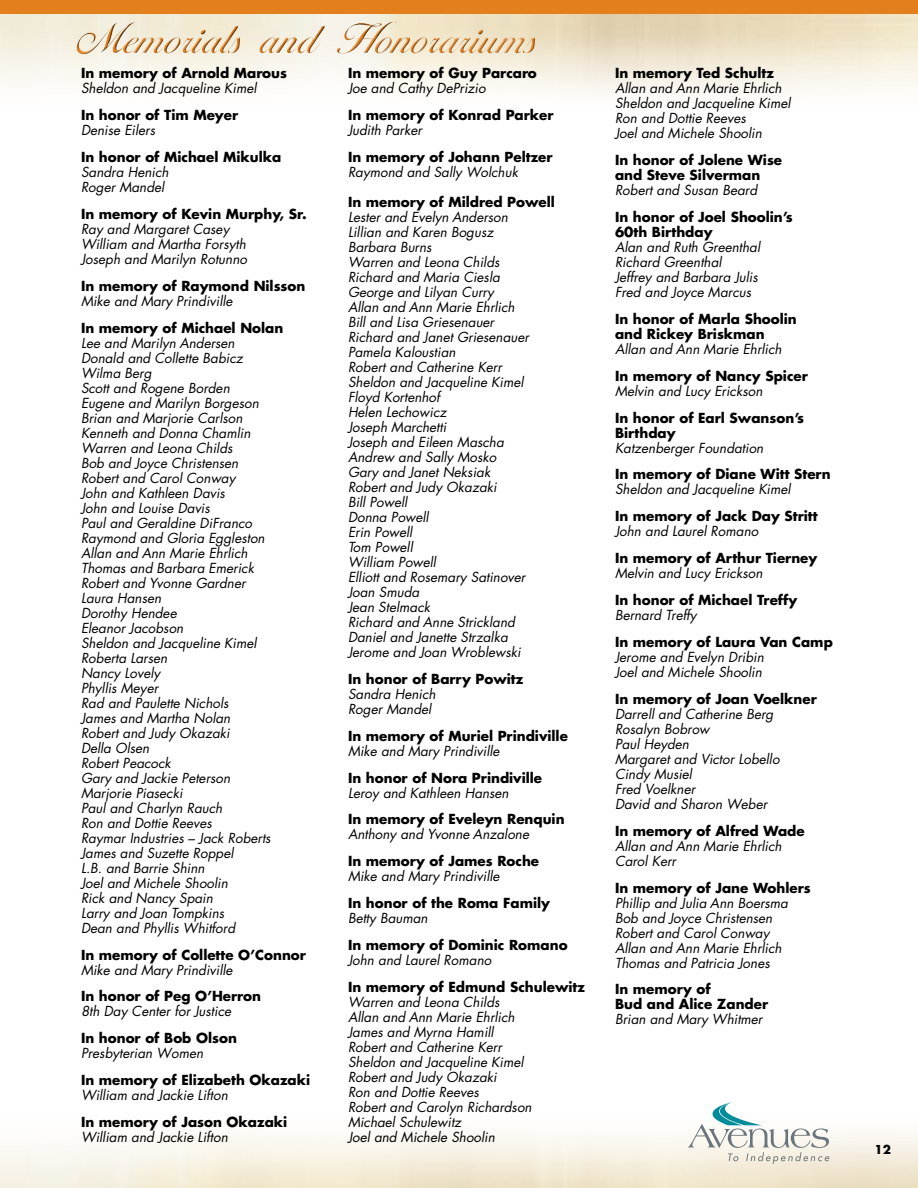
<style>
.page{position:relative;width:918px;height:1188px;background:#fff}
.page>*{position:absolute;margin:0;border:0;box-sizing:border-box;transform-origin:0 0}
.t1{font:60px "Margaret";color:#e37f1c}
.t2{font:italic 13.5px/15px "Futura";color:#000}
.t3{font:700 13.5px/15px "Futura";color:#000}
.t4{font:700 12px "Futura";color:#000}
</style>
<div class="page">
<svg style="left:688px;top:1102px;width:142px;height:62px"></svg>
<div style="left:75px;top:20px;width:462px;height:33px;background:#fff;opacity:.75"></div>
<div style="left:75px;top:22px;width:462px;height:33px;background:#000;opacity:.75"></div>
<div style="left:0;top:0;width:918px;height:14px;background:#e37f1c"></div>
<h1 class="t1" style="left:81px;top:9px;width:462px">Memorials and Honorariums</h1>
<p class="t3" style="left:81px;top:65px;width:207px">In memory of Arnold Marous</p>
<p class="t2" style="left:81px;top:81px;width:177px">Sheldon and Jacqueline Kimel</p>
<p class="t3" style="left:81px;top:107px;width:159px">In honor of Tim Meyer</p>
<p class="t2" style="left:81px;top:123px;width:76px">Denise Eilers</p>
<p class="t3" style="left:81px;top:149px;width:202px">In honor of Michael Mikulka</p>
<p class="t2" style="left:81px;top:164px;width:89px">Sandra Henich<br>Roger Mandel</p>
<p class="t3" style="left:81px;top:206px;width:227px">In memory of Kevin Murphy, Sr.</p>
<p class="t2" style="left:81px;top:221px;width:168px">Ray and Margaret Casey<br>William and Martha Forsyth<br>Joseph and Marilyn Rotunno</p>
<p class="t3" style="left:81px;top:278px;width:226px">In memory of Raymond Nilsson</p>
<p class="t2" style="left:81px;top:293px;width:153px">Mike and Mary Prindiville</p>
<p class="t3" style="left:81px;top:320px;width:204px">In memory of Michael Nolan</p>
<p class="t2" style="left:81px;top:335px;width:191px">Lee and Marilyn Andersen<br>Donald and Collette Babicz<br>Wilma Berg<br>Scott and Rogene Borden<br>Eugene and Marilyn Borgeson<br>Brian and Marjorie Carlson<br>Kenneth and Donna Chamlin<br>Warren and Leona Childs<br>Bob and Joyce Christensen<br>Robert and Carol Conway<br>John and Kathleen Davis<br>John and Louise Davis<br>Paul and Geraldine DiFranco<br>Raymond and Gloria Eggleston<br>Allan and Ann Marie Ehrlich<br>Thomas and Barbara Emerick<br>Robert and Yvonne Gardner<br>Laura Hansen<br>Dorothy Hendee<br>Eleanor Jacobson<br>Sheldon and Jacqueline Kimel<br>Roberta Larsen<br>Nancy Lovely<br>Phyllis Meyer<br>Rad and Paulette Nichols<br>James and Martha Nolan<br>Robert and Judy Okazaki<br>Della Olsen<br>Robert Peacock<br>Gary and Jackie Peterson<br>Marjorie Piasecki<br>Paul and Charlyn Rauch<br>Ron and Dottie Reeves<br>Raymar Industries – Jack Roberts<br>James and Suzette Roppel<br>L.B. and Barrie Shinn<br>Joel and Michele Shoolin<br>Rick and Nancy Spain<br>Larry and Joan Tompkins<br>Dean and Phyllis Whitford</p>
<p class="t3" style="left:81px;top:947px;width:226px">In memory of Collette O’Connor</p>
<p class="t2" style="left:81px;top:962px;width:153px">Mike and Mary Prindiville</p>
<p class="t3" style="left:81px;top:988px;width:182px">In honor of Peg O’Herron</p>
<p class="t2" style="left:81px;top:1004px;width:152px">8th Day Center for Justice</p>
<p class="t3" style="left:81px;top:1030px;width:157px">In honor of Bob Olson</p>
<p class="t2" style="left:81px;top:1046px;width:124px">Presbyterian Women</p>
<p class="t3" style="left:81px;top:1072px;width:231px">In memory of Elizabeth Okazaki</p>
<p class="t2" style="left:81px;top:1088px;width:148px">William and Jackie Lifton</p>
<p class="t3" style="left:81px;top:1114px;width:208px">In memory of Jason Okazaki</p>
<p class="t2" style="left:81px;top:1129px;width:148px">William and Jackie Lifton</p>
<p class="t3" style="left:348px;top:65px;width:190px">In memory of Guy Parcaro</p>
<p class="t2" style="left:348px;top:81px;width:139px">Joe and Cathy DePrizio</p>
<p class="t3" style="left:348px;top:107px;width:207px">In memory of Konrad Parker</p>
<p class="t2" style="left:348px;top:122px;width:75px">Judith Parker</p>
<p class="t3" style="left:348px;top:149px;width:206px">In memory of Johann Peltzer</p>
<p class="t2" style="left:348px;top:164px;width:172px">Raymond and Sally Wolchuk</p>
<p class="t3" style="left:348px;top:194px;width:208px">In memory of Mildred Powell</p>
<p class="t2" style="left:348px;top:209px;width:182px">Lester and Evelyn Anderson<br>Lillian and Karen Bogusz<br>Barbara Burns<br>Warren and Leona Childs<br>Richard and Maria Ciesla<br>George and Lilyan Curry<br>Allan and Ann Marie Ehrlich<br>Bill and Lisa Griesenauer<br>Richard and Janet Griesenauer<br>Pamela Kaloustian<br>Robert and Catherine Kerr<br>Sheldon and Jacqueline Kimel<br>Floyd Kortenhof<br>Helen Lechowicz<br>Joseph Marchetti<br>Joseph and Eileen Mascha<br>Andrew and Sally Mosko<br>Gary and Janet Neksiak<br>Robert and Judy Okazaki<br>Bill Powell<br>Donna Powell<br>Erin Powell<br>Tom Powell<br>William Powell<br>Elliott and Rosemary Satinover<br>Joan Smuda<br>Jean Stelmack<br>Richard and Anne Strickland<br>Daniel and Janette Strzalka<br>Jerome and Joan Wroblewski</p>
<p class="t3" style="left:348px;top:671px;width:177px">In honor of Barry Powitz</p>
<p class="t2" style="left:348px;top:686px;width:89px">Sandra Henich<br>Roger Mandel</p>
<p class="t3" style="left:348px;top:728px;width:221px">In memory of Muriel Prindiville</p>
<p class="t2" style="left:348px;top:743px;width:153px">Mike and Mary Prindiville</p>
<p class="t3" style="left:348px;top:770px;width:196px">In honor of Nora Prindiville</p>
<p class="t2" style="left:348px;top:785px;width:162px">Leroy and Kathleen Hansen</p>
<p class="t3" style="left:348px;top:812px;width:218px">In memory of Eveleyn Renquin</p>
<p class="t2" style="left:348px;top:827px;width:183px">Anthony and Yvonne Anzalone</p>
<p class="t3" style="left:348px;top:853px;width:193px">In memory of James Roche</p>
<p class="t2" style="left:348px;top:869px;width:153px">Mike and Mary Prindiville</p>
<p class="t3" style="left:348px;top:895px;width:204px">In honor of the Roma Family</p>
<p class="t2" style="left:348px;top:911px;width:81px">Betty Bauman</p>
<p class="t3" style="left:348px;top:937px;width:221px">In memory of Dominic Romano</p>
<p class="t2" style="left:348px;top:952px;width:145px">John and Laurel Romano</p>
<p class="t3" style="left:348px;top:979px;width:238px">In memory of Edmund Schulewitz</p>
<p class="t2" style="left:348px;top:994px;width:185px">Warren and Leona Childs<br>Allan and Ann Marie Ehrlich<br>James and Myrna Hamill<br>Robert and Catherine Kerr<br>Sheldon and Jacqueline Kimel<br>Robert and Judy Okazaki<br>Ron and Dottie Reeves<br>Robert and Carolyn Richardson<br>Michael Schulewitz<br>Joel and Michele Shoolin</p>
<p class="t3" style="left:615px;top:65px;width:161px">In memory Ted Schultz</p>
<p class="t2" style="left:615px;top:80px;width:177px">Allan and Ann Marie Ehrlich<br>Sheldon and Jacqueline Kimel<br>Ron and Dottie Reeves<br>Joel and Michele Shoolin</p>
<p class="t3" style="left:615px;top:152px;width:169px">In honor of Jolene Wise and Steve Silverman</p>
<p class="t2" style="left:615px;top:182px;width:144px">Robert and Susan Beard</p>
<p class="t3" style="left:615px;top:209px;width:179px">In honor of Joel Shoolin’s<br>60th Birthday</p>
<p class="t2" style="left:615px;top:239px;width:147px">Alan and Ruth Greenthal<br>Richard Greenthal<br>Jeffrey and Barbara Julis<br>Fred and Joyce Marcus</p>
<p class="t3" style="left:615px;top:311px;width:183px">In honor of Marla Shoolin and Rickey Briskman</p>
<p class="t2" style="left:615px;top:341px;width:168px">Allan and Ann Marie Ehrlich</p>
<p class="t3" style="left:615px;top:368px;width:194px">In memory of Nancy Spicer</p>
<p class="t2" style="left:615px;top:383px;width:149px">Melvin and Lucy Erickson</p>
<p class="t3" style="left:615px;top:410px;width:191px">In honor of Earl Swanson’s<br>Birthday</p>
<p class="t2" style="left:615px;top:440px;width:150px">Katzenberger Foundation</p>
<p class="t3" style="left:615px;top:466px;width:217px">In memory of Diane Witt Stern</p>
<p class="t2" style="left:615px;top:482px;width:177px">Sheldon and Jacqueline Kimel</p>
<p class="t3" style="left:615px;top:508px;width:204px">In memory of Jack Day Stritt</p>
<p class="t2" style="left:615px;top:524px;width:145px">John and Laurel Romano</p>
<p class="t3" style="left:615px;top:550px;width:204px">In memory of Arthur Tierney</p>
<p class="t2" style="left:615px;top:565px;width:149px">Melvin and Lucy Erickson</p>
<p class="t3" style="left:615px;top:592px;width:184px">In honor of Michael Treffy</p>
<p class="t2" style="left:615px;top:607px;width:83px">Bernard Treffy</p>
<p class="t3" style="left:615px;top:634px;width:219px">In memory of Laura Van Camp</p>
<p class="t2" style="left:615px;top:649px;width:150px">Jerome and Evelyn Dribin<br>Joel and Michele Shoolin</p>
<p class="t3" style="left:615px;top:691px;width:203px">In memory of Joan Voelkner</p>
<p class="t2" style="left:615px;top:706px;width:166px">Darrell and Catherine Berg<br>Rosalyn Bobrow<br>Paul Heyden<br>Margaret and Victor Lobello<br>Cindy Musiel<br>Fred Voelkner<br>David and Sharon Weber</p>
<p class="t3" style="left:615px;top:823px;width:191px">In memory of Alfred Wade</p>
<p class="t2" style="left:615px;top:838px;width:168px">Allan and Ann Marie Ehrlich<br>Carol Kerr</p>
<p class="t3" style="left:615px;top:880px;width:197px">In memory of Jane Wohlers</p>
<p class="t2" style="left:615px;top:895px;width:175px">Phillip and Julia Ann Boersma<br>Bob and Joyce Christensen<br>Robert and Carol Conway<br>Allan and Ann Marie Ehrlich<br>Thomas and Patricia Jones</p>
<p class="t3" style="left:615px;top:981px;width:155px">In memory of<br>Bud and Alice Zander</p>
<p class="t2" style="left:615px;top:1012px;width:149px">Brian and Mary Whitmer</p>
<p class="t4" style="left:875px;top:1142px;width:18px">12</p>
</div>
